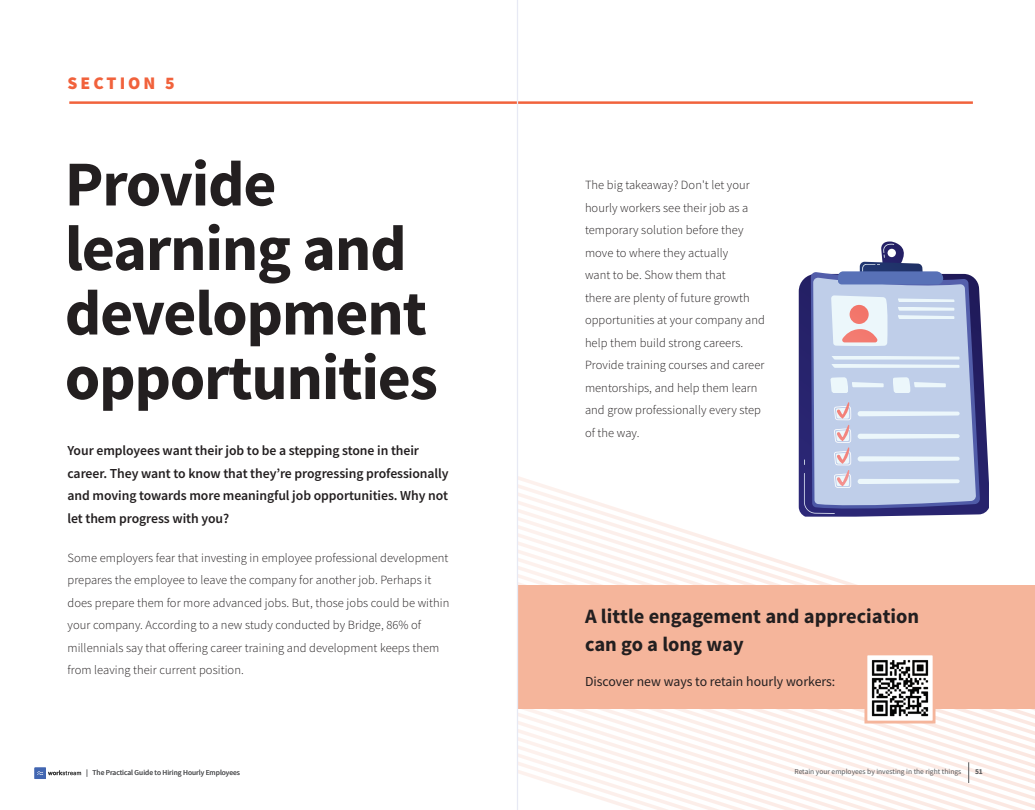
<style>
.page{position:relative;width:1035px;height:810px;background:#fff}
.page>*{position:absolute;margin:0;border:0;box-sizing:border-box;transform-origin:0 0}
.t1{font:700 64px/64.5px "Source Sans Pro";letter-spacing:-.02em;color:#231f20}
.Body{font:700 20.38px/27.8px "Source Sans Pro";color:#231f20}
.t2{font:900 17.75px "Source Sans Pro";letter-spacing:.17em;color:#f1623c}
.Body-2{font:600 13.75px/22.5px "Source Sans Pro";letter-spacing:-.005em;color:#231f20}
.Body-3{font:13.75px "Source Sans Pro";color:#231f20}
.Body-4{font:300 12.5px/22.5px "Source Sans Pro";letter-spacing:.005em;color:#231f20}
.t3{font:7.5px "Source Sans Pro";color:#57585a}
.t4{font:700 7.5px "Source Sans Pro";color:#57585a}
</style>
<div class="page">
<hr style="left:69px;top:101px;width:904px;height:3px;background:#f1623c">
<svg style="left:518px;top:508px;width:281px;height:9px"></svg>
<svg style="left:518px;top:517px;width:151px;height:8px"></svg>
<svg style="left:518px;top:525px;width:176px;height:8px"></svg>
<svg style="left:518px;top:533px;width:201px;height:8px"></svg>
<svg style="left:518px;top:541px;width:226px;height:8px"></svg>
<svg style="left:518px;top:549px;width:251px;height:8px"></svg>
<svg style="left:518px;top:557px;width:280px;height:9px"></svg>
<svg style="left:518px;top:566px;width:305px;height:8px"></svg>
<svg style="left:518px;top:574px;width:330px;height:8px"></svg>
<svg style="left:518px;top:708px;width:517px;height:4px"></svg>
<svg style="left:518px;top:712px;width:517px;height:9px"></svg>
<svg style="left:518px;top:721px;width:517px;height:8px"></svg>
<svg style="left:518px;top:729px;width:517px;height:8px"></svg>
<svg style="left:518px;top:737px;width:517px;height:8px"></svg>
<svg style="left:518px;top:745px;width:517px;height:8px"></svg>
<div style="left:518px;top:585px;width:517px;height:123px;background:#f5b59b"></div>
<img style="left:868px;top:657px;width:64px;height:63px">
<div style="left:864px;top:653px;width:72px;height:71px;border:3px solid #f5b59b"></div>
<svg style="left:799px;top:274px;width:190px;height:243px"></svg>
<svg style="left:811px;top:272px;width:169px;height:239px"></svg>
<svg style="left:813px;top:277px;width:163px;height:231px;fill:#bfcee9"></svg>
<svg style="left:831px;top:295px;width:57px;height:51px"></svg>
<svg style="left:898px;top:298px;width:56px;height:21px"></svg>
<svg style="left:831px;top:356px;width:129px;height:12px"></svg>
<svg style="left:830px;top:377px;width:54px;height:16px"></svg>
<svg style="left:893px;top:377px;width:53px;height:16px"></svg>
<svg style="left:857px;top:411px;width:103px;height:5px"></svg>
<svg style="left:857px;top:434px;width:103px;height:5px"></svg>
<svg style="left:857px;top:456px;width:103px;height:6px"></svg>
<svg style="left:857px;top:479px;width:103px;height:5px"></svg>
<svg style="left:804px;top:402px;width:47px;height:112px"></svg>
<svg style="left:838px;top:241px;width:106px;height:43px"></svg>
<svg style="left:34px;top:768px;width:47px;height:11px"></svg>
<svg style="left:518px;top:753px;width:517px;height:57px"></svg>
<hr style="left:517px;top:0;width:1px;height:810px;background:#e7e9f4">
<p class="t2" style="left:68px;top:71px;width:109px">SECTION 5</p>
<p class="t1" style="left:65px;top:154px;width:375px">Provide learning and development opportunities</p>
<p class="Body-2" style="left:68px;top:439px;width:383px">Your employees want their job to be a stepping stone in their career. They want to know that they’re progressing professionally and moving towards more meaningful job opportunities. Why not let them progress with you?</p>
<p class="Body-4" style="left:68px;top:547px;width:383px">Some employers fear that investing in employee professional development prepares the employee to leave the company for another job. Perhaps it does prepare them for more advanced jobs. But, those jobs could be within your company. According to a new study conducted by Bridge, 86% of millennials say that offering career training and development keeps them from leaving their current position.</p>
<p class="Body-4" style="left:585px;top:174px;width:182px">The big takeaway? Don't let your hourly workers see their job as a temporary solution before they move to where they actually<br>want to be. Show them that<br>there are plenty of future growth opportunities at your company and help them build strong careers.<br>Provide training courses and career mentorships, and help them learn and grow professionally every step of the way.</p>
<p class="Body" style="left:585px;top:603px;width:336px">A little engagement and appreciation can go a long way</p>
<p class="Body-3" style="left:585px;top:673px;width:252px">Discover new ways to retain hourly workers:</p>
<p class="t3" style="left:86px;top:768px;width:155px">| The Practical Guide to Hiring Hourly Employees</p>
<p class="t3" style="left:794px;top:767px;width:168px">Retain your employees by investing in the right things</p>
<p class="t4" style="left:975px;top:767px;width:9px">51</p>
</div>
